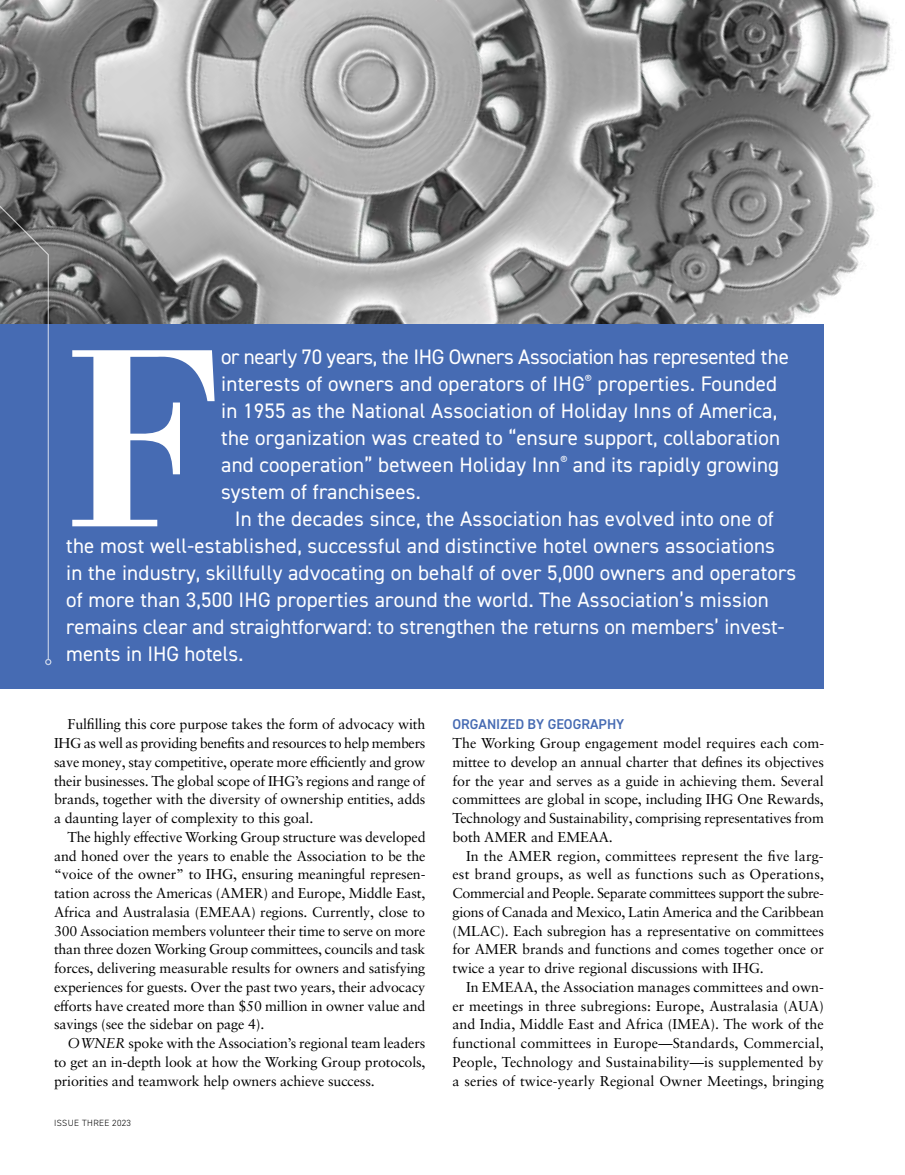
<style>
.page{position:relative;width:905px;height:1175px;background:#fff}
.page>*{position:absolute;margin:0;border:0;box-sizing:border-box;transform-origin:0 0}
.t1{font:500 263.85px "Bodoni URW";color:#fff}
.t2{font:21px/27px "DIN2014";letter-spacing:.01em;color:#fff}
.t3{font:14.25px/18.8px "Sabon LT Pro";letter-spacing:-.01em;color:#000;text-align:justify}
.t4{font:600 14.25px "DIN2014";color:#466bb3}
.t5{font:300 9px "DIN2014";letter-spacing:.045em;color:#000}
.s1{font-style:italic}
</style>
<div class="page">
<img style="left:0;top:0;width:892px;height:324px">
<div style="left:0;top:324px;width:824px;height:365px;background:#466bb3"></div>
<svg style="left:0;top:130px;width:51px;height:535px"></svg>
<h1 class="t1" style="left:66px;top:284px;width:152px">F</h1>
<p class="t2" style="left:221px;top:343px;width:569px">or nearly 70 years, the IHG Owners Association has represented the interests of owners and operators of IHG<sup>®</sup> properties. Founded in 1955 as the National Association of Holiday Inns of America, the organization was created to “ensure support, collaboration and cooperation” between Holiday Inn<sup>®</sup> and its rapidly growing system of franchisees.</p>
<p class="t2" style="left:66px;top:505px;width:731px;text-indent:168px">In the decades since, the Association has evolved into one of the most well-established, successful and distinctive hotel owners associations in the industry, skillfully advocating on behalf of over 5,000 owners and operators of more than 3,500 IHG properties around the world. The Association’s mission remains clear and straightforward: to strengthen the returns on members’ invest&shy;ments in IHG hotels.</p>
<p class="t3" style="left:54px;top:714px;width:373px;text-indent:13px">Fulfilling this core purpose takes the form of advocacy with IHG as well as providing benefits and resources to help members save money, stay competitive, operate more efficiently and grow their businesses. The global scope of IHG’s regions and range of brands, together with the diversity of ownership entities, adds a daunting layer of complexity to this goal.</p>
<p class="t3" style="left:54px;top:827px;width:373px;text-indent:13px">The highly effective Working Group structure was developed and honed over the years to enable the Association to be the “voice of the owner” to IHG, ensuring meaningful represen&shy;tation across the Americas (AMER) and Europe, Middle East, Africa and Australasia (EMEAA) regions. Currently, close to 300 Association members volunteer their time to serve on more than three dozen Working Group committees, councils and task forces, delivering measurable results for owners and satisfying experiences for guests. Over the past two years, their advocacy efforts have created more than $50 million in owner value and savings (see the sidebar on page 4).</p>
<p class="t3" style="left:54px;top:1033px;width:373px;text-indent:13px"><span class="s1">OWNER</span> spoke with the Association’s regional team leaders to get an in-depth look at how the Working Group protocols, priorities and teamwork help owners achieve success.</p>
<p class="t5" style="left:54px;top:1117px;width:78px">ISSUE THREE 2023</p>
<p class="t4" style="left:452px;top:715px;width:173px">ORGANIZED BY GEOGRAPHY</p>
<p class="t3" style="left:452px;top:733px;width:373px">The Working Group engagement model requires each com&shy;mittee to develop an annual charter that defines its objectives for the year and serves as a guide in achieving them. Several committees are global in scope, including IHG One Rewards, Technology and Sustainability, comprising representatives from both AMER and EMEAA.</p>
<p class="t3" style="left:452px;top:846px;width:373px;text-indent:13px">In the AMER region, committees represent the five larg&shy;est brand groups, as well as functions such as Operations, Commercial and People. Separate committees support the subre&shy;gions of Canada and Mexico, Latin America and the Caribbean (MLAC). Each subregion has a representative on committees for AMER brands and functions and comes together once or twice a year to drive regional discussions with IHG.</p>
<p class="t3" style="left:452px;top:977px;width:373px;text-indent:13px">In EMEAA, the Association manages committees and own&shy;er meetings in three subregions: Europe, Australasia (AUA) and India, Middle East and Africa (IMEA). The work of the functional committees in Europe—Standards, Commercial, People, Technology and Sustainability—is supplemented by a series of twice-yearly Regional Owner Meetings, bringing</p>
</div>
